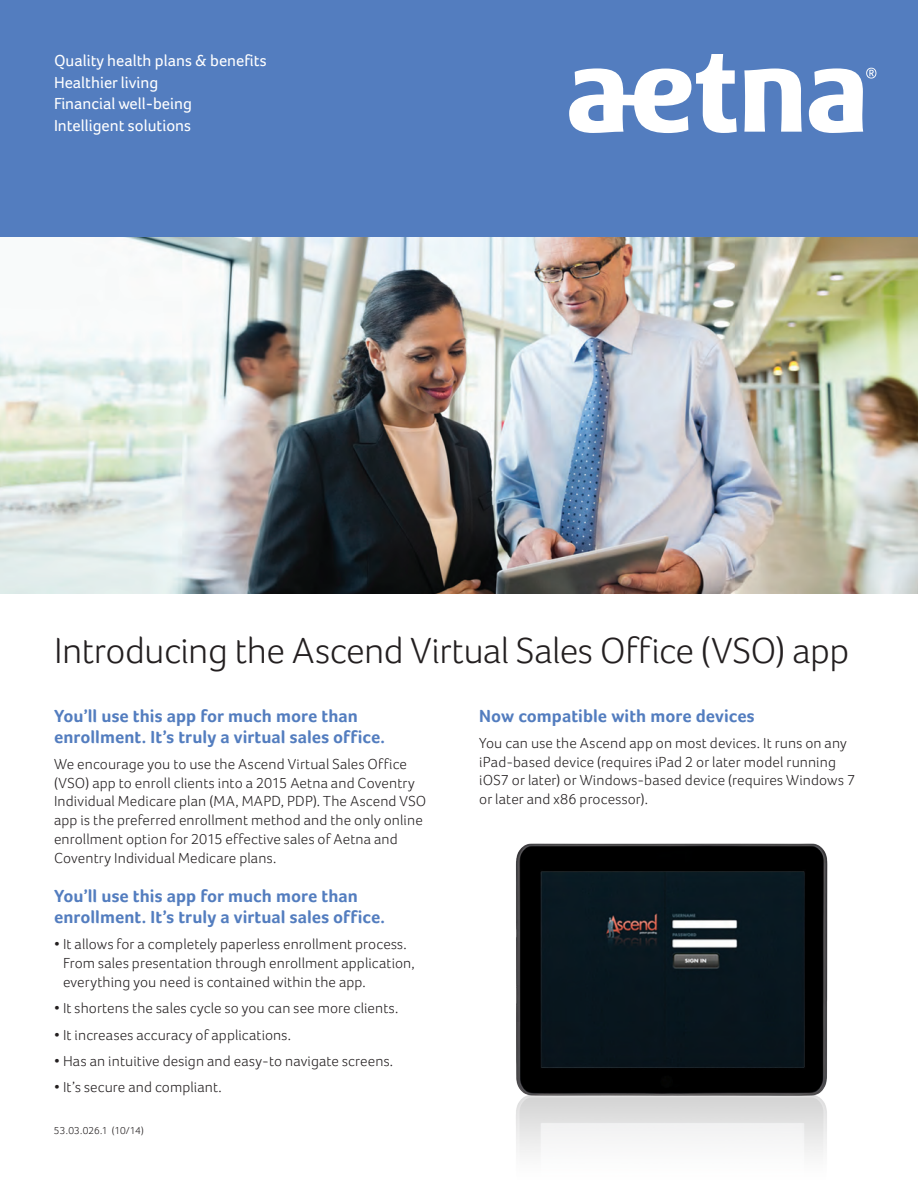
<style>
.page{position:relative;width:918px;height:1188px;background:#fff}
.page>*{position:absolute;margin:0;border:0;box-sizing:border-box;transform-origin:0 0}
.t1{font:300 37.5px "Foco";letter-spacing:-.015em;color:#231f20}
.t2{font:700 18px/21px "Foco";color:#537dbf}
.t3{font:16.5px/21.8px "Foco";color:#fff}
.t4{font:300 15px/18.8px "Foco";letter-spacing:.01em;color:#231f20}
.t5{font:300 10.5px "Foco";letter-spacing:.01em;color:#231f20}
</style>
<div class="page">
<div style="left:0;top:0;width:918px;height:238px;background:#537dbf"></div>
<img style="left:0;top:238px;width:918px;height:356px">
<svg style="left:569px;top:54px;width:307px;height:79px"></svg>
<img style="left:516px;top:843px;width:312px;height:313px">
<p class="t3" style="left:54px;top:49px;width:214px">Quality health plans &amp; benefits<br>Healthier living<br>Financial well-being<br>Intelligent solutions</p>
<h1 class="t1" style="left:54px;top:629px;width:797px">Introducing the Ascend Virtual Sales Office (VSO) app</h1>
<p class="t2" style="left:54px;top:705px;width:333px">You’ll use this app for much more than enrollment. It’s truly a virtual sales office.</p>
<p class="t4" style="left:54px;top:754px;width:374px">We encourage you to use the Ascend Virtual Sales Office (VSO) app to enroll clients into a 2015 Aetna and Coventry Individual Medicare plan (MA, MAPD, PDP). The Ascend VSO app is the preferred enrollment method and the only online enrollment option for 2015 effective sales of Aetna and Coventry Individual Medicare plans.</p>
<p class="t2" style="left:54px;top:885px;width:333px">You’ll use this app for much more than enrollment. It’s truly a virtual sales office.</p>
<p class="t4" style="left:63px;top:935px;width:353px;text-indent:-9px">• It allows for a completely paperless enrollment process.<br>From sales presentation through enrollment application, everything you need is contained within the app.</p>
<p class="t4" style="left:54px;top:999px;width:346px">• It shortens the sales cycle so you can see more clients.</p>
<p class="t4" style="left:54px;top:1025px;width:239px">• It increases accuracy of applications.</p>
<p class="t4" style="left:54px;top:1051px;width:341px">• Has an intuitive design and easy-to navigate screens.</p>
<p class="t4" style="left:54px;top:1078px;width:169px">• It’s secure and compliant.</p>
<p class="t5" style="left:54px;top:1124px;width:91px">53.03.026.1 (10/14)</p>
<p class="t2" style="left:479px;top:705px;width:277px">Now compatible with more devices</p>
<p class="t4" style="left:479px;top:733px;width:377px">You can use the Ascend app on most devices. It runs on any iPad-based device (requires iPad 2 or later model running iOS7 or later) or Windows-based device (requires Windows 7 or later and x86 processor).</p>
</div>
